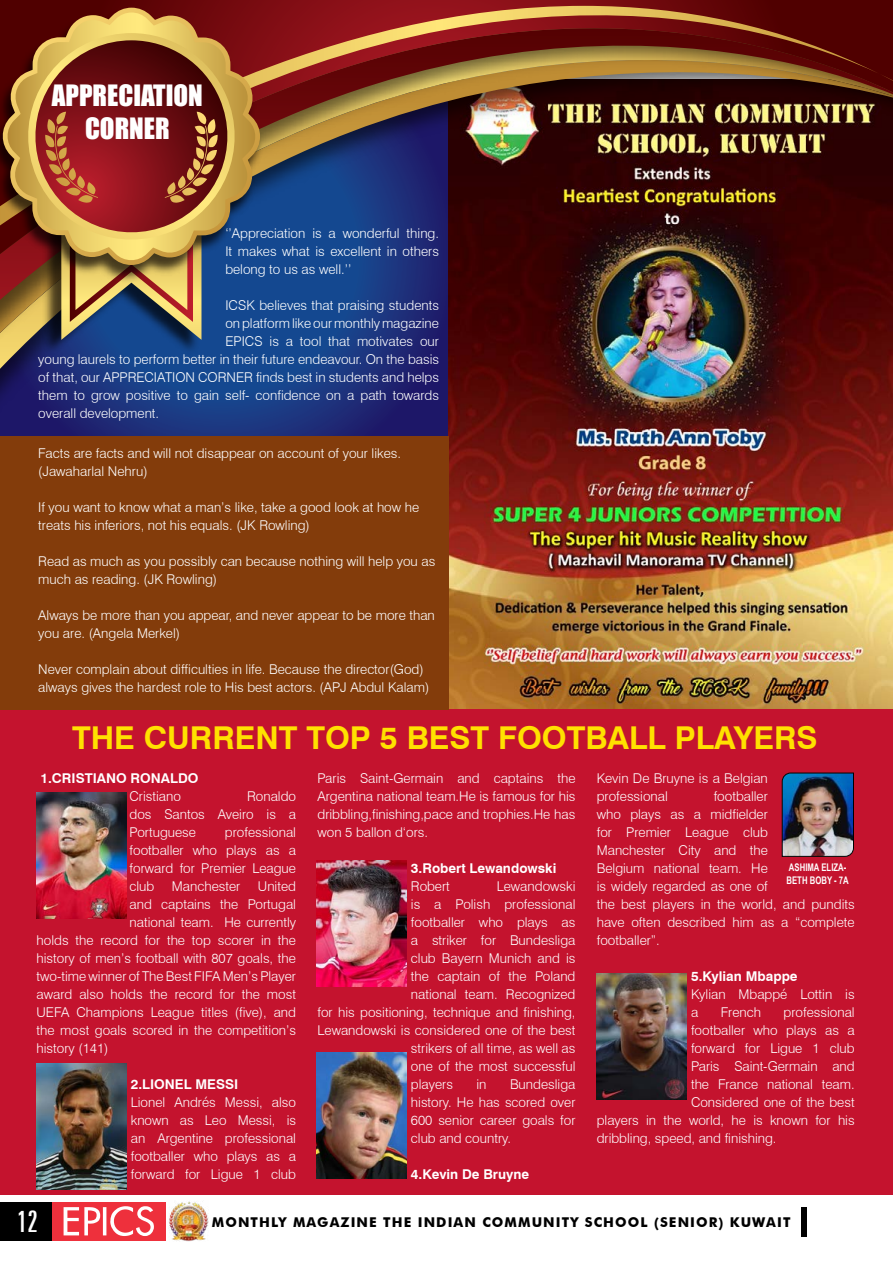
<style>
.page{position:relative;width:893px;height:1263px;background:#fff}
.page>*{position:absolute;margin:0;border:0;box-sizing:border-box;transform-origin:0 0}
.t1{font:700 31.5px "Swiss 721 BT";color:#ffe100}
.t2{font:extra-condensed 30px "Zurich BT";color:#fff}
.t3{font:27px/32.4px "Impact";color:#fff;text-align:center}
.t4{font:300 13.5px/18px "Swiss 721 BT";color:#fff}
.t5{font:700 13.5px "Swiss 721 BT";color:#fff}
.t6{font:700 13.5px "Futura BT";letter-spacing:.08em;color:#000}
.t7{font:700 10.5px/12.6px "Arial Narrow";color:#fff;scale:.9 1}
</style>
<div class="page">
<img style="left:449px;top:487px;width:444px;height:222px">
<img style="left:0;top:429px;width:893px;height:58px">
<img style="left:0;top:300px;width:893px;height:129px">
<img style="left:310px;top:254px;width:583px;height:46px">
<svg style="left:310px;top:225px;width:583px;height:29px;background:#2f1626"></svg>
<img style="left:310px;top:0;width:583px;height:225px">
<img style="left:0;top:329px;width:246px;height:73px">
<img style="left:0;top:0;width:310px;height:329px">
<svg style="left:0;top:8px;width:260px;height:257px;background:#611e1b"></svg>
<svg style="left:5px;top:12px;width:252px;height:250px;background:#864d31"></svg>
<svg style="left:14px;top:33px;width:235px;height:221px;background:#9a6c3e"></svg>
<svg style="left:22px;top:40px;width:218px;height:300px;background:#8c553d"></svg>
<div style="left:0;top:710px;width:893px;height:485px;background:#c4132e"></div>
<img style="left:781px;top:772px;width:73px;height:85px">
<img style="left:37px;top:792px;width:90px;height:126px">
<img style="left:37px;top:1063px;width:90px;height:126px">
<img style="left:317px;top:860px;width:90px;height:126px">
<img style="left:317px;top:1053px;width:90px;height:126px">
<img style="left:597px;top:974px;width:90px;height:126px">
<div style="left:0;top:436px;width:449px;height:274px;background:#833c0b"></div>
<div style="left:0;top:1202px;width:53px;height:39px;background:#000"></div>
<div style="left:53px;top:1202px;width:113px;height:39px;background:#ee303c"></div>
<svg style="left:64px;top:1206px;width:90px;height:30px"></svg>
<div style="left:801px;top:1207px;width:6px;height:29px;background:#000"></div>
<img style="left:169px;top:1201px;width:40px;height:40px">
<h3 class="t3" style="left:52px;top:79px;width:153px">APPRECIATION<br>CORNER</h3>
<p class="t4" style="left:225px;top:224px;width:215px;text-align:justify">‘’Appreciation is a wonderful thing.<br>It makes what is excellent in others belong to us as well.’’</p>
<p class="t4" style="left:225px;top:296px;width:215px">ICSK believes that praising students</p>
<p class="t4" style="left:225px;top:314px;width:215px">on platform like our monthly magazine</p>
<p class="t4" style="left:225px;top:332px;width:215px">EPICS is a tool that motivates our</p>
<p class="t4" style="left:38px;top:350px;width:402px">young laurels to perform better in their future endeavour. On the basis</p>
<p class="t4" style="left:38px;top:368px;width:402px">of that, our APPRECIATION CORNER finds best in students and helps</p>
<p class="t4" style="left:38px;top:386px;width:402px">them to grow positive to gain self- confidence on a path towards</p>
<p class="t4" style="left:38px;top:404px;width:122px">overall development.</p>
<p class="t4" style="left:38px;top:444px;width:364px">Facts are facts and will not disappear on account of your likes. (Jawaharlal Nehru)</p>
<p class="t4" style="left:38px;top:498px;width:382px">If you want to know what a man’s like, take a good look at how he treats his inferiors, not his equals. (JK Rowling)</p>
<p class="t4" style="left:38px;top:552px;width:399px">Read as much as you possibly can because nothing will help you as much as reading. (JK Rowling)</p>
<p class="t4" style="left:38px;top:606px;width:398px">Always be more than you appear, and never appear to be more than you are. (Angela Merkel)</p>
<p class="t4" style="left:38px;top:660px;width:393px">Never complain about difficulties in life. Because the director(God) always gives the hardest role to His best actors. (APJ Abdul Kalam)</p>
<h1 class="t1" style="left:72px;top:718px;width:747px">THE CURRENT TOP 5 BEST FOOTBALL PLAYERS</h1>
<p class="t5" style="left:40px;top:770px;width:160px">1.CRISTIANO RONALDO</p>
<p class="t4" style="left:130px;top:787px;width:53px">Cristiano</p>
<p class="t4" style="left:130px;top:787px;width:168px;text-align:justify;text-indent:118px">Ronaldo dos Santos Aveiro is a Portuguese</p>
<p class="t4" style="left:130px;top:823px;width:168px;text-align:justify;text-indent:95px">professional footballer who plays as a forward for Premier League club</p>
<p class="t4" style="left:172px;top:877px;width:70px">Manchester</p>
<p class="t4" style="left:258px;top:877px;width:40px">United</p>
<p class="t4" style="left:130px;top:895px;width:168px">and captains the Portugal</p>
<p class="t4" style="left:130px;top:913px;width:168px">national team. He currently</p>
<p class="t4" style="left:37px;top:931px;width:261px">holds the record for the top scorer in the</p>
<p class="t4" style="left:37px;top:949px;width:261px">history of men’s football with 807 goals, the</p>
<p class="t4" style="left:37px;top:967px;width:261px">two-time winner of The Best FIFA Men’s Player</p>
<p class="t4" style="left:37px;top:985px;width:261px">award also holds the record for the most</p>
<p class="t4" style="left:37px;top:1003px;width:261px">UEFA Champions League titles (five), and</p>
<p class="t4" style="left:37px;top:1021px;width:261px">the most goals scored in the competition’s</p>
<p class="t4" style="left:37px;top:1039px;width:74px">history (141)</p>
<p class="t5" style="left:131px;top:1076px;width:109px">2.LIONEL MESSI</p>
<p class="t4" style="left:131px;top:1093px;width:167px;text-align:justify">Lionel Andrés Messi, also known as Leo Messi, is an Argentine professional footballer who plays as a forward for Ligue 1 club</p>
<p class="t4" style="left:317px;top:769px;width:259px;text-align:justify">Paris Saint-Germain and captains the Argentina national team.He is famous for his dribbling,finishing,pace and trophies.He has won 5 ballon d‘ors.</p>
<p class="t5" style="left:411px;top:860px;width:147px">3.Robert Lewandowski</p>
<p class="t4" style="left:411px;top:877px;width:41px">Robert</p>
<p class="t4" style="left:497px;top:877px;width:80px">Lewandowski</p>
<p class="t4" style="left:411px;top:895px;width:166px">is a Polish professional</p>
<p class="t4" style="left:411px;top:913px;width:166px">footballer who plays as</p>
<p class="t4" style="left:411px;top:931px;width:166px">a striker for Bundesliga</p>
<p class="t4" style="left:411px;top:949px;width:166px">club Bayern Munich and is</p>
<p class="t4" style="left:411px;top:967px;width:166px">the captain of the Poland</p>
<p class="t4" style="left:411px;top:985px;width:166px">national team. Recognized</p>
<p class="t4" style="left:317px;top:1003px;width:259px">for his positioning, technique and finishing,</p>
<p class="t4" style="left:317px;top:1021px;width:259px">Lewandowski is considered one of the best</p>
<p class="t4" style="left:411px;top:1039px;width:166px">strikers of all time, as well as</p>
<p class="t4" style="left:411px;top:1057px;width:166px">one of the most successful</p>
<p class="t4" style="left:411px;top:1075px;width:44px">players</p>
<p class="t4" style="left:476px;top:1075px;width:12px">in</p>
<p class="t4" style="left:411px;top:1075px;width:166px;text-align:justify;text-indent:99px">Bundesliga history. He has scored over 600 senior career goals for club and country.</p>
<p class="t5" style="left:411px;top:1166px;width:120px">4.Kevin De Bruyne</p>
<p class="t4" style="left:597px;top:769px;width:173px">Kevin De Bruyne is a Belgian professional</p>
<p class="t4" style="left:597px;top:787px;width:259px;text-indent:117px">footballer<br>who plays as a midfielder<br>for Premier League club<br>Manchester City and the<br>Belgium national team. He<br>is widely regarded as one of<br>the best players in the world, and pundits have often described him as a “complete footballer”.</p>
<p class="t5" style="left:691px;top:968px;width:108px">5.Kylian Mbappe</p>
<p class="t4" style="left:691px;top:985px;width:165px">Kylian Mbappé Lottin is a</p>
<p class="t7" style="left:786px;top:860px;width:71px">ASHIMA ELIZA-<br>BETH BOBY - 7A</p>
<p class="t4" style="left:721px;top:1003px;width:42px">French</p>
<p class="t4" style="left:784px;top:1003px;width:73px">professional</p>
<p class="t4" style="left:691px;top:1021px;width:165px">footballer who plays as a</p>
<p class="t4" style="left:691px;top:1039px;width:165px">forward for Ligue 1 club</p>
<p class="t4" style="left:691px;top:1057px;width:165px">Paris Saint-Germain and</p>
<p class="t4" style="left:691px;top:1075px;width:165px">the France national team.</p>
<p class="t4" style="left:691px;top:1093px;width:165px">Considered one of the best</p>
<p class="t4" style="left:597px;top:1111px;width:259px">players in the world, he is known for his</p>
<p class="t4" style="left:597px;top:1129px;width:181px">dribbling, speed, and finishing.</p>
<h2 class="t2" style="left:17px;top:1204px;width:23px">12</h2>
<p class="t6" style="left:212px;top:1214px;width:580px">MONTHLY MAGAZINE THE INDIAN COMMUNITY SCHOOL (SENIOR) KUWAIT</p>
</div>
